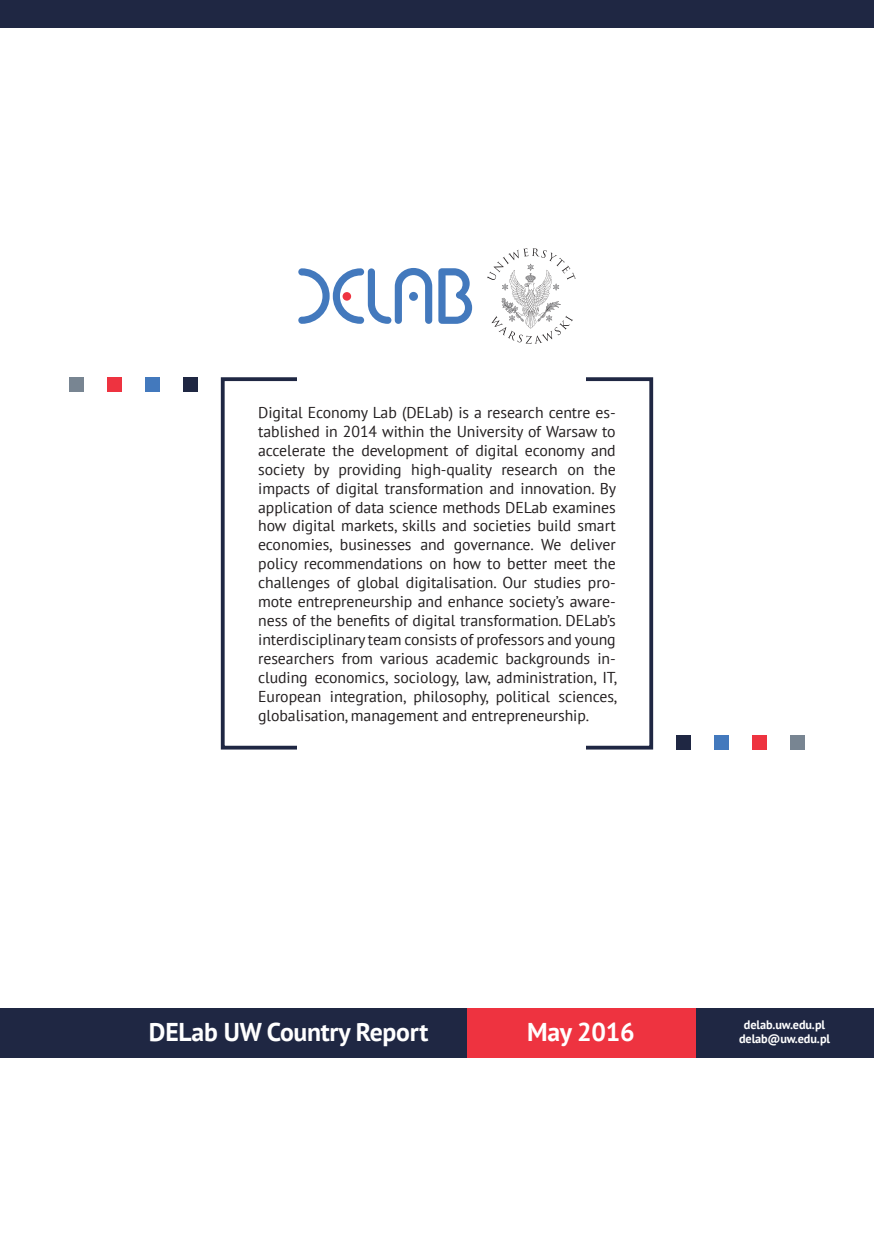
<style>
.page{position:relative;width:874px;height:1241px;background:#fff}
.page>*{position:absolute;margin:0;border:0;box-sizing:border-box;transform-origin:0 0}
.t1{font:700 25.72px "PT Sans";letter-spacing:-.01em;color:#fff}
.t2{font:15.75px/18.9px "PT Sans";letter-spacing:-.005em;color:#231f20;text-align:justify}
.t3{font:700 12.25px/14.3px "PT Sans";letter-spacing:-.01em;color:#fff;text-align:center}
</style>
<div class="page">
<div style="left:69px;top:377px;width:15px;height:15px;background:#788592"></div>
<div style="left:107px;top:377px;width:15px;height:15px;background:#ee3340"></div>
<div style="left:145px;top:377px;width:15px;height:15px;background:#4379bd"></div>
<div style="left:183px;top:377px;width:15px;height:15px;background:#1f2743"></div>
<div style="left:789px;top:734px;width:15px;height:15px;background:#788592"></div>
<div style="left:751px;top:734px;width:15px;height:15px;background:#ee3340"></div>
<div style="left:713px;top:734px;width:15px;height:15px;background:#4379bd"></div>
<div style="left:675px;top:734px;width:15px;height:15px;background:#1f2743"></div>
<div style="left:221px;top:377px;width:431px;height:372px;border:4px solid #1f2743"></div>
<div style="left:0;top:1007px;width:873px;height:50px;background:#1f2743"></div>
<div style="left:466px;top:1007px;width:228px;height:50px;background:#ee3340"></div>
<svg style="left:487px;top:248px;width:88px;height:96px"></svg>
<svg style="left:438px;top:268px;width:34px;height:56px"></svg>
<svg style="left:298px;top:268px;width:134px;height:56px"></svg>
<div style="left:409px;top:292px;width:9px;height:9px;background:#4379bd;border-radius:50%"></div>
<div style="left:342px;top:292px;width:9px;height:8px;background:#ee3340;border-radius:50%"></div>
<div style="left:298px;top:372px;width:287px;height:20px;background:#fff"></div>
<div style="left:298px;top:734px;width:287px;height:20px;background:#fff"></div>
<div style="left:0;top:0;width:873px;height:27px;background:#1f2743"></div>
<p class="t2" style="left:258px;top:402px;width:360px">Digital Economy Lab (DELab) is a research centre es&shy;tablished in 2014 within the University of Warsaw to accelerate the development of digital economy and society by providing high-quality research on the impacts of digital transformation and innovation. By application of data science methods DELab examines how digital markets, skills and societies build smart economies, businesses and governance. We deliver policy recommendations on how to better meet the challenges of global digitalisation. Our studies pro&shy;mote entrepreneurship and enhance society’s aware&shy;ness of the benefits of digital transformation. DELab’s interdisciplinary team consists of professors and young researchers from various academic backgrounds in&shy;cluding economics, sociology, law, administration, IT, European integration, philosophy, political sciences, globalisation, management and entrepreneurship.</p>
<h1 class="t1" style="left:149px;top:1022px;width:281px">DELab UW Country Report</h1>
<h1 class="t1" style="left:527px;top:1022px;width:109px">May 2016</h1>
<p class="t3" style="left:738px;top:1018px;width:92px">delab.uw.edu.pl delab@uw.edu.pl</p>
</div>
